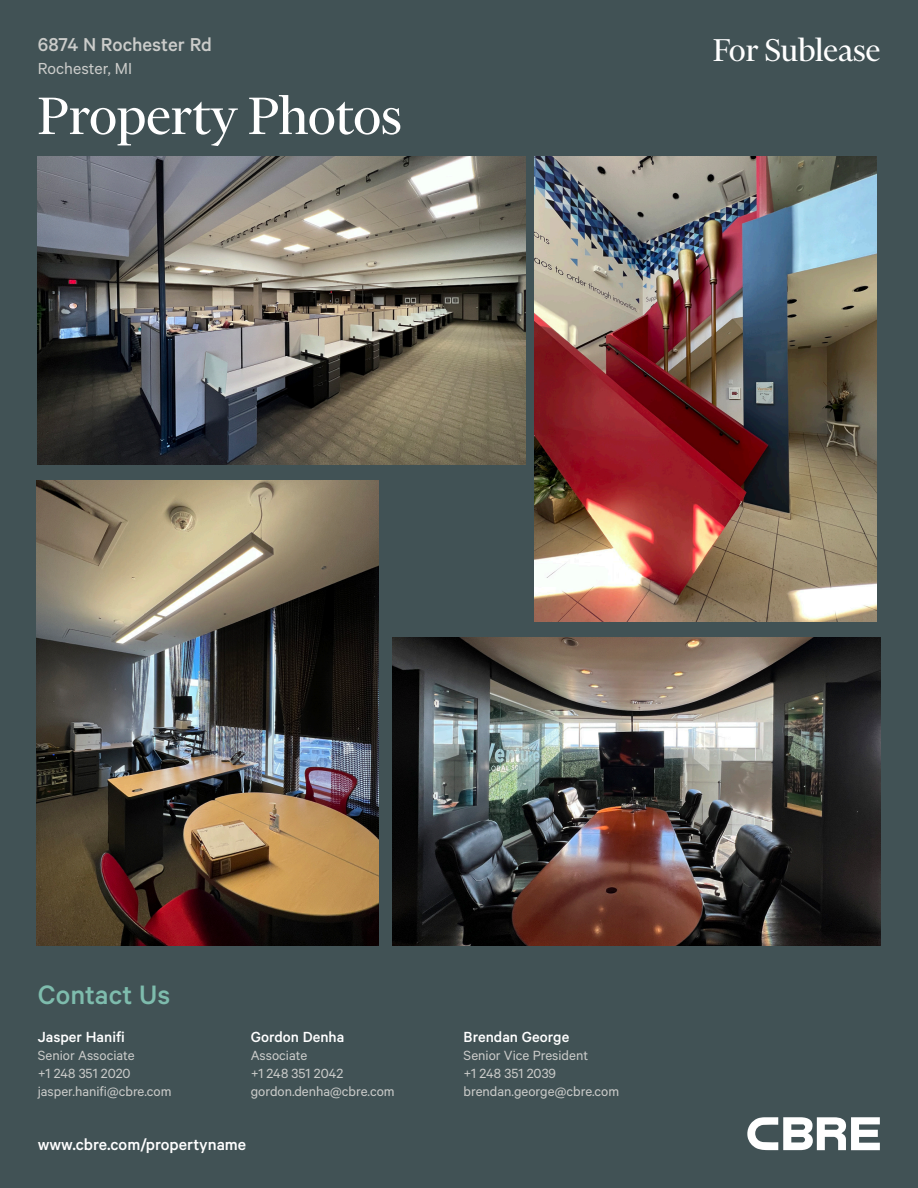
<style>
.page{position:relative;width:918px;height:1188px;background:#415255}
.page>*{position:absolute;margin:0;border:0;box-sizing:border-box;transform-origin:0 0}
.Heading_Small{font:60px "Financier Display";color:#fff}
.t1{font:36px "Financier Display";color:#fff}
.Contact_Us{font:500 30px "Calibre";color:#7ebcad}
.t2{font:500 21px "Calibre";color:#cbccca}
.t3{font:500 18px "Calibre";color:#fff}
.t4{font:18px "Calibre";color:#cbccca}
.Broker_Name{font:500 16.5px "Calibre";color:#fff}
.Contact_Info{font:15px "Calibre";color:#cbccca}
</style>
<div class="page">
<img style="left:38px;top:156px;width:487px;height:308px">
<svg style="left:747px;top:1117px;width:133px;height:33px"></svg>
<img style="left:535px;top:156px;width:342px;height:465px">
<img style="left:36px;top:481px;width:342px;height:465px">
<img style="left:393px;top:637px;width:487px;height:309px">
<p class="t2" style="left:38px;top:33px;width:176px">6874 N Rochester Rd</p>
<p class="t4" style="left:38px;top:58px;width:96px">Rochester, MI</p>
<p class="Heading_Small" style="left:38px;top:85px;width:366px">Property Photos</p>
<p class="t1" style="left:713px;top:32px;width:169px">For Sublease</p>
<p class="Contact_Us" style="left:38px;top:977px;width:134px">Contact Us</p>
<p class="Broker_Name" style="left:38px;top:1028px;width:89px">Jasper Hanifi</p>
<p class="Contact_Info" style="left:38px;top:1047px;width:98px">Senior Associate</p>
<p class="Contact_Info" style="left:38px;top:1065px;width:94px">+1 248 351 2020</p>
<p class="Contact_Info" style="left:38px;top:1083px;width:135px">jasper.hanifi@cbre.com</p>
<p class="Broker_Name" style="left:251px;top:1028px;width:95px">Gordon Denha</p>
<p class="Contact_Info" style="left:251px;top:1047px;width:58px">Associate</p>
<p class="Contact_Info" style="left:251px;top:1065px;width:94px">+1 248 351 2042</p>
<p class="Contact_Info" style="left:251px;top:1083px;width:145px">gordon.denha@cbre.com</p>
<p class="t3" style="left:38px;top:1134px;width:210px">www.cbre.com/propertyname</p>
<p class="Broker_Name" style="left:464px;top:1028px;width:107px">Brendan George</p>
<p class="Contact_Info" style="left:464px;top:1047px;width:126px">Senior Vice President</p>
<p class="Contact_Info" style="left:464px;top:1065px;width:94px">+1 248 351 2039</p>
<p class="Contact_Info" style="left:464px;top:1083px;width:157px">brendan.george@cbre.com</p>
</div>
